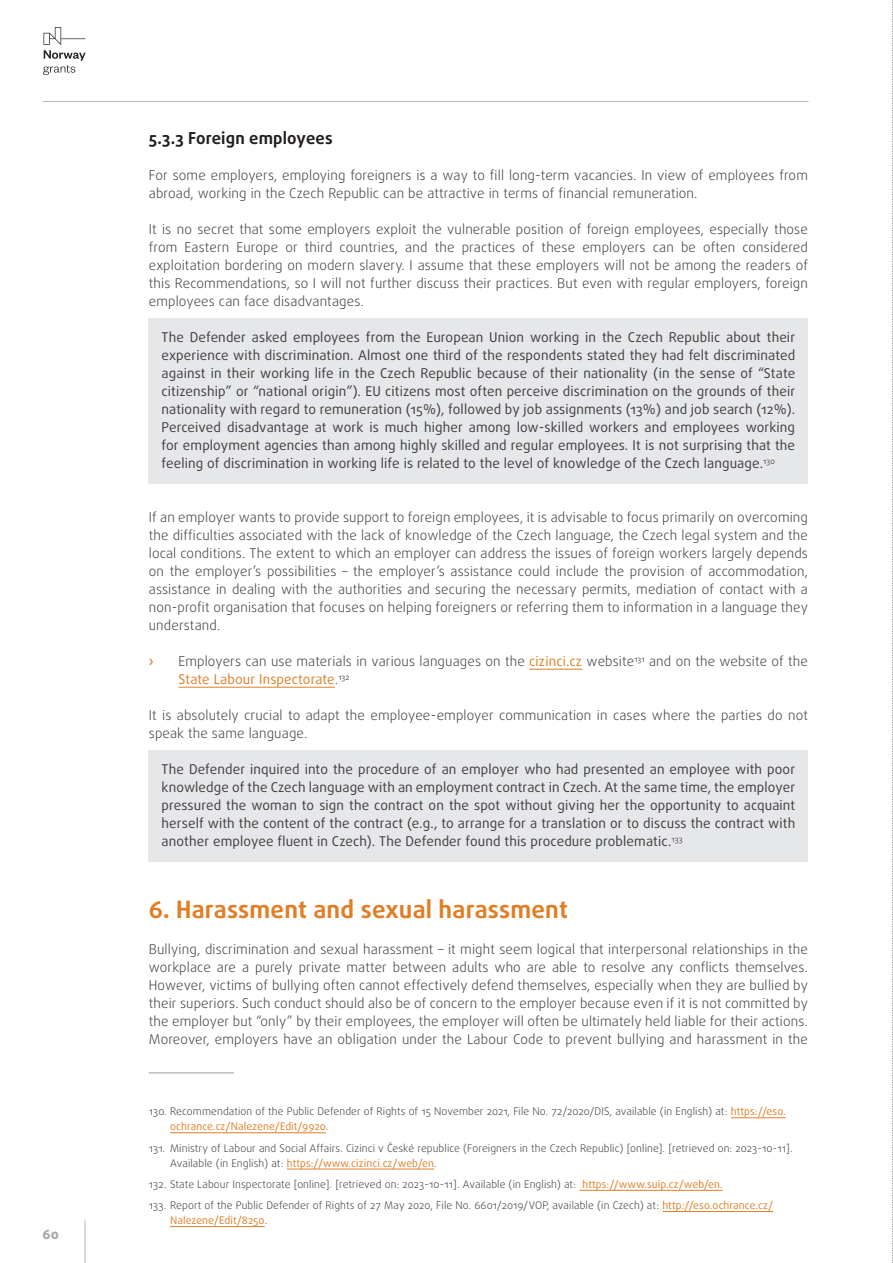
<style>
.page{position:relative;width:893px;height:1263px;background:#fff}
.page>*{position:absolute;margin:0;border:0;box-sizing:border-box;transform-origin:0 0}
.Nadpis-H2{font:700 24px "Daxline Pro";letter-spacing:.01em;color:#e07e26}
.Nadpis-H4{font:700 16.5px "Daxline Pro";letter-spacing:.01em;color:#231f20}
.normal_text{font:300 13.5px/18px "Daxline Pro";letter-spacing:.01em;color:#3e3e3f;text-align:justify}
.box{font:13.5px/18px "Daxline Pro";letter-spacing:.01em;color:#3e3e3f;text-align:justify}
.bullets{font:300 13.5px/18px "Daxline Pro";letter-spacing:.01em;color:#3e3e3f}
.t1{font:800 13.5px "Daxline Pro";color:#a8a9ad}
.bullets-2{font:700 13.5px "Daxline Pro";color:#e38936}
.numbering{font:300 10.5px/15px "Daxline Pro";letter-spacing:.01em;color:#3e3e3f}
.s1{font-weight:400;color:#e07e26}
</style>
<div class="page">
<hr style="left:84px;top:1220px;width:2px;height:43px;background:#bcbdc0">
<svg style="left:43px;top:27px;width:43px;height:48px"></svg>
<hr style="left:43px;top:101px;width:765px;height:1px;background:#bcbdc0">
<div style="left:149px;top:319px;width:659px;height:165px;background:#e6e7e9"></div>
<hr style="left:529px;top:669px;width:53px;height:1px;background:#e07e26">
<hr style="left:179px;top:687px;width:156px;height:1px;background:#e07e26">
<div style="left:149px;top:751px;width:659px;height:111px;background:#e6e7e9"></div>
<hr style="left:149px;top:1072px;width:85px;height:1px;background:#bcbdc0">
<hr style="left:731px;top:1117px;width:55px;height:1px;background:#e07e26">
<hr style="left:170px;top:1132px;width:156px;height:1px;background:#e07e26">
<hr style="left:287px;top:1169px;width:147px;height:1px;background:#e07e26">
<hr style="left:580px;top:1190px;width:143px;height:1px;background:#e07e26">
<hr style="left:662px;top:1211px;width:111px;height:1px;background:#e07e26">
<hr style="left:170px;top:1226px;width:95px;height:1px;background:#e07e26">
<svg style="left:892px;top:0;width:1px;height:1263px"></svg>
<p class="t1" style="left:43px;top:1225px;width:18px">60</p>
<h4 class="Nadpis-H4" style="left:149px;top:127px;width:185px">5.3.3 Foreign employees</h4>
<p class="normal_text" style="left:149px;top:166px;width:661px">For some employers, employing foreigners is a way to fill long-term vacancies. In view of employees from abroad, working in the Czech Republic can be attractive in terms of financial remuneration.</p>
<p class="normal_text" style="left:149px;top:220px;width:661px">It is no secret that some employers exploit the vulnerable position of foreign employees, especially those from Eastern Europe or third countries, and the practices of these employers can be often considered exploitation bordering on modern slavery. I assume that these employers will not be among the readers of this Recommendations, so I will not further discuss their practices. But even with regular employers, foreign employees can face disadvantages.</p>
<p class="box" style="left:162px;top:328px;width:635px">The Defender asked employees from the European Union working in the Czech Republic about their experience with discrimination. Almost one third of the respondents stated they had felt discriminated against in their working life in the Czech Republic because of their nationality (in the sense of “State citizenship” or “national origin”). EU citizens most often perceive discrimination on the grounds of their nationality with regard to remuneration (15%), followed by job assignments (13%) and job search (12%).<br>Perceived disadvantage at work is much higher among low-skilled workers and employees working for employment agencies than among highly skilled and regular employees. It is not surprising that the feeling of discrimination in working life is related to the level of knowledge of the Czech language.<sup>130</sup></p>
<p class="normal_text" style="left:149px;top:508px;width:661px">If an employer wants to provide support to foreign employees, it is advisable to focus primarily on overcoming the difficulties associated with the lack of knowledge of the Czech language, the Czech legal system and the local conditions. The extent to which an employer can address the issues of foreign workers largely depends on the employer’s possibilities – the employer’s assistance could include the provision of accommodation, assistance in dealing with the authorities and securing the necessary permits, mediation of contact with a non-profit organisation that focuses on helping foreigners or referring them to information in a language they understand.</p>
<p class="bullets-2" style="left:149px;top:652px;width:6px">›</p>
<p class="bullets" style="left:178px;top:652px;width:631px">Employers can use materials in various languages on the <span class="s1">cizinci.cz</span> website<sup>131</sup> and on the website of the<br><span class="s1">State Labour Inspectorate</span>.<sup>132</sup></p>
<p class="normal_text" style="left:149px;top:706px;width:661px">It is absolutely crucial to adapt the employee-employer communication in cases where the parties do not speak the same language.</p>
<p class="box" style="left:162px;top:760px;width:635px">The Defender inquired into the procedure of an employer who had presented an employee with poor knowledge of the Czech language with an employment contract in Czech. At the same time, the employer pressured the woman to sign the contract on the spot without giving her the opportunity to acquaint herself with the content of the contract (e.g., to arrange for a translation or to discuss the contract with another employee fluent in Czech). The Defender found this procedure problematic.<sup>133</sup></p>
<h2 class="Nadpis-H2" style="left:149px;top:893px;width:421px">6. Harassment and sexual harassment</h2>
<p class="normal_text" style="left:149px;top:940px;width:661px">Bullying, discrimination and sexual harassment – it might seem logical that interpersonal relationships in the workplace are a purely private matter between adults who are able to resolve any conflicts themselves.<br>However, victims of bullying often cannot effectively defend themselves, especially when they are bullied by their superiors. Such conduct should also be of concern to the employer because even if it is not committed by the employer but “only” by their employees, the employer will often be ultimately held liable for their actions.<br>Moreover, employers have an obligation under the Labour Code to prevent bullying and harassment in the</p>
<p class="numbering" style="left:170px;top:1104px;width:617px;text-indent:-21px">130. Recommendation of the Public Defender of Rights of 15 November 2021, File No. 72/2020/DIS, available (in English) at: <span class="s1">https://eso. ochrance.cz/Nalezene/Edit/9920</span>.</p>
<p class="numbering" style="left:170px;top:1140px;width:624px;text-indent:-21px">131. Ministry of Labour and Social Affairs. Cizinci v České republice (Foreigners in the Czech Republic) [online]. [retrieved on: 2023-10-11].<br>Available (in English) at: <span class="s1">https://www.cizinci.cz/web/en</span>.</p>
<p class="numbering" style="left:149px;top:1177px;width:575px">132. State Labour Inspectorate [online]. [retrieved on: 2023-10-11]. Available (in English) at: <span class="s1">https://www.suip.cz/web/en.</span></p>
<p class="numbering" style="left:170px;top:1198px;width:605px;text-indent:-21px">133. Report of the Public Defender of Rights of 27 May 2020, File No. 6601/2019/VOP, available (in Czech) at: <span class="s1">http://eso.ochrance.cz/<br>Nalezene/Edit/8250</span>.</p>
</div>
